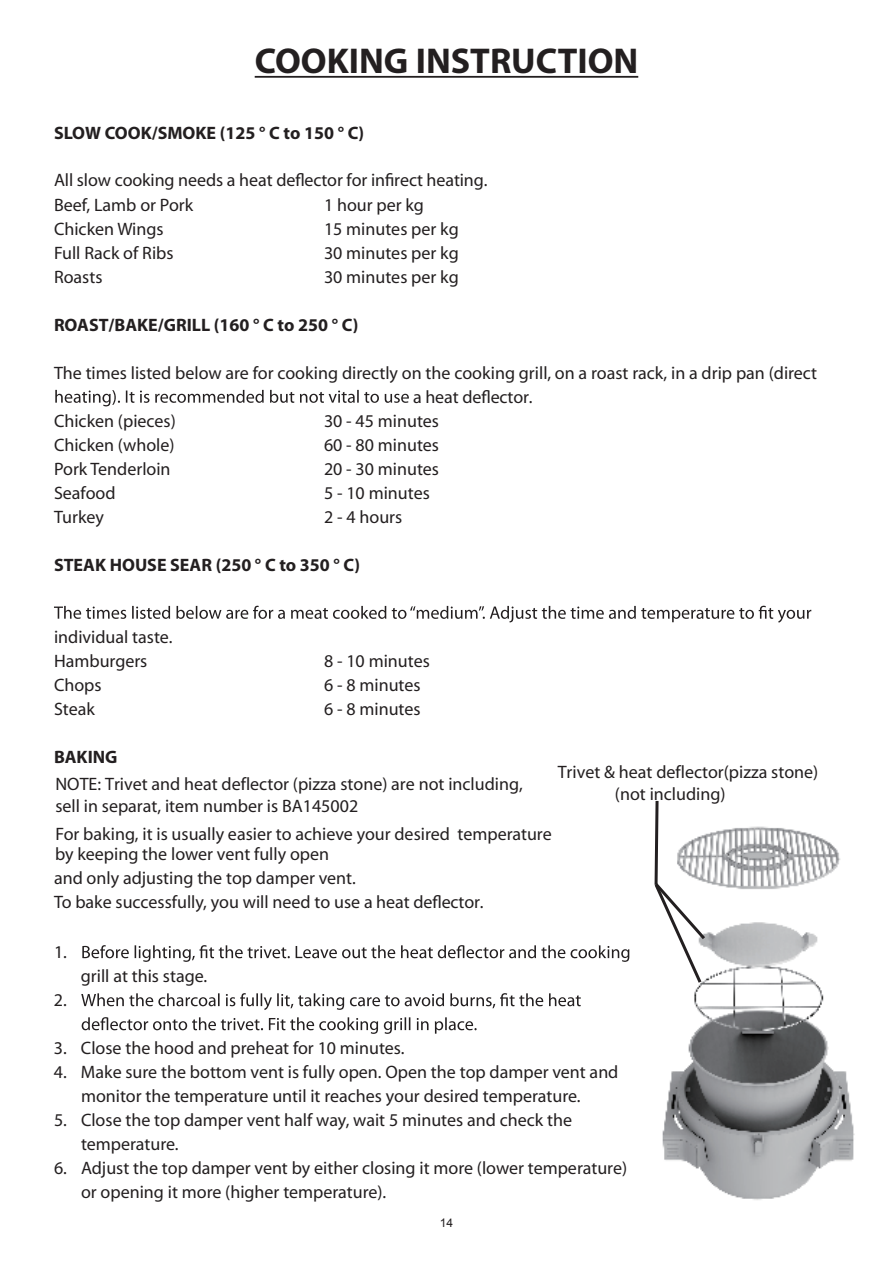
<style>
.page{position:relative;width:893px;height:1263px;background:#fff}
.page>*{position:absolute;margin:0;border:0;box-sizing:border-box;transform-origin:0 0}
.t1{font:700 36px "Myriad Pro";color:#231f20}
.t2{font:18px/24px "Myriad Pro";color:#231f20}
.t3{font:700 18px "Myriad Pro";color:#231f20}
.t4{font:12px "Arial";color:#231f20}
</style>
<div class="page">
<hr style="left:255px;top:76px;width:383px;height:2px;background:#231f20">
<svg style="left:55px;top:390px;width:354px;height:16px"></svg>
<svg style="left:54px;top:606px;width:757px;height:17px"></svg>
<svg style="left:82px;top:945px;width:547px;height:17px"></svg>
<svg style="left:81px;top:993px;width:500px;height:17px"></svg>
<svg style="left:82px;top:1017px;width:395px;height:17px"></svg>
<img style="left:662px;top:826px;width:193px;height:374px">
<svg style="left:654px;top:800px;width:54px;height:186px"></svg>
<h1 class="t1" style="left:255px;top:48px;width:385px">COOKING INSTRUCTION</h1>
<p class="t3" style="left:54px;top:126px;width:312px">SLOW COOK/SMOKE (125 ° C to 150 ° C)</p>
<p class="t2" style="left:54px;top:169px;width:435px">All slow cooking needs a heat deflector for infirect heating.</p>
<p class="t2" style="left:54px;top:194px;width:141px">Beef, Lamb or Pork</p>
<p class="t2" style="left:324px;top:194px;width:102px">1 hour per kg</p>
<p class="t2" style="left:54px;top:218px;width:111px">Chicken Wings</p>
<p class="t2" style="left:324px;top:218px;width:136px">15 minutes per kg</p>
<p class="t2" style="left:54px;top:242px;width:121px">Full Rack of Ribs</p>
<p class="t2" style="left:324px;top:242px;width:136px">30 minutes per kg</p>
<p class="t2" style="left:54px;top:266px;width:50px">Roasts</p>
<p class="t2" style="left:324px;top:266px;width:136px">30 minutes per kg</p>
<p class="t3" style="left:54px;top:318px;width:306px">ROAST/BAKE/GRILL (160 ° C to 250 ° C)</p>
<p class="t2" style="left:54px;top:362px;width:765px">The times listed below are for cooking directly on the cooking grill, on a roast rack, in a drip pan (direct</p>
<p class="t2" style="left:54px;top:410px;width:123px">Chicken (pieces)</p>
<p class="t2" style="left:324px;top:410px;width:117px">30 - 45 minutes</p>
<p class="t2" style="left:54px;top:434px;width:122px">Chicken (whole)</p>
<p class="t2" style="left:324px;top:434px;width:117px">60 - 80 minutes</p>
<p class="t2" style="left:54px;top:458px;width:118px">Pork Tenderloin</p>
<p class="t2" style="left:324px;top:458px;width:117px">20 - 30 minutes</p>
<p class="t2" style="left:54px;top:482px;width:63px">Seafood</p>
<p class="t2" style="left:324px;top:482px;width:107px">5 - 10 minutes</p>
<p class="t2" style="left:54px;top:506px;width:51px">Turkey</p>
<p class="t2" style="left:324px;top:506px;width:80px">2 - 4 hours</p>
<p class="t3" style="left:54px;top:558px;width:308px">STEAK HOUSE SEAR (250 ° C to 350 ° C)</p>
<p class="t2" style="left:413px;top:386px;width:121px">a heat deflector.</p>
<p class="t2" style="left:54px;top:626px;width:120px">individual taste.<br>Hamburgers</p>
<p class="t2" style="left:324px;top:650px;width:107px">8 - 10 minutes</p>
<p class="t2" style="left:54px;top:674px;width:49px">Chops</p>
<p class="t2" style="left:324px;top:674px;width:98px">6 - 8 minutes</p>
<p class="t2" style="left:54px;top:698px;width:42px">Steak</p>
<p class="t2" style="left:324px;top:698px;width:98px">6 - 8 minutes</p>
<p class="t3" style="left:54px;top:750px;width:65px">BAKING</p>
<p class="t2" style="left:55px;top:775px;width:469px;line-height:21.6px">NOTE: Trivet and heat deflector (pizza stone) are not including, sell in separat, item number is BA145002</p>
<p class="t2" style="left:615px;top:763px;width:205px;line-height:21.6px;text-indent:-57px">Trivet &amp; heat deflector(pizza stone) (not including)</p>
<p class="t2" style="left:55px;top:825px;width:498px;line-height:20px">For baking, it is usually easier to achieve your desired temperature by keeping the lower vent fully open</p>
<p class="t2" style="left:54px;top:868px;width:431px">and only adjusting the top damper vent.<br>To bake successfully, you will need to use a heat deflector.</p>
<p class="t2" style="left:54px;top:941px;width:14px">1.</p>
<p class="t2" style="left:81px;top:965px;width:128px">grill at this stage.</p>
<p class="t2" style="left:54px;top:989px;width:14px">2.</p>
<p class="t2" style="left:54px;top:1037px;width:352px">3. Close the hood and preheat for 10 minutes.</p>
<p class="t2" style="left:81px;top:1061px;width:539px;text-indent:-27px">4. Make sure the bottom vent is fully open. Open the top damper vent and monitor the temperature until it reaches your desired temperature.</p>
<p class="t2" style="left:81px;top:1109px;width:493px;text-indent:-27px">5. Close the top damper vent half way, wait 5 minutes and check the temperature.</p>
<p class="t2" style="left:81px;top:1157px;width:548px;text-indent:-27px">6. Adjust the top damper vent by either closing it more (lower temperature) or opening it more (higher temperature).</p>
<p class="t4" style="left:440px;top:1215px;width:15px">14</p>
</div>
